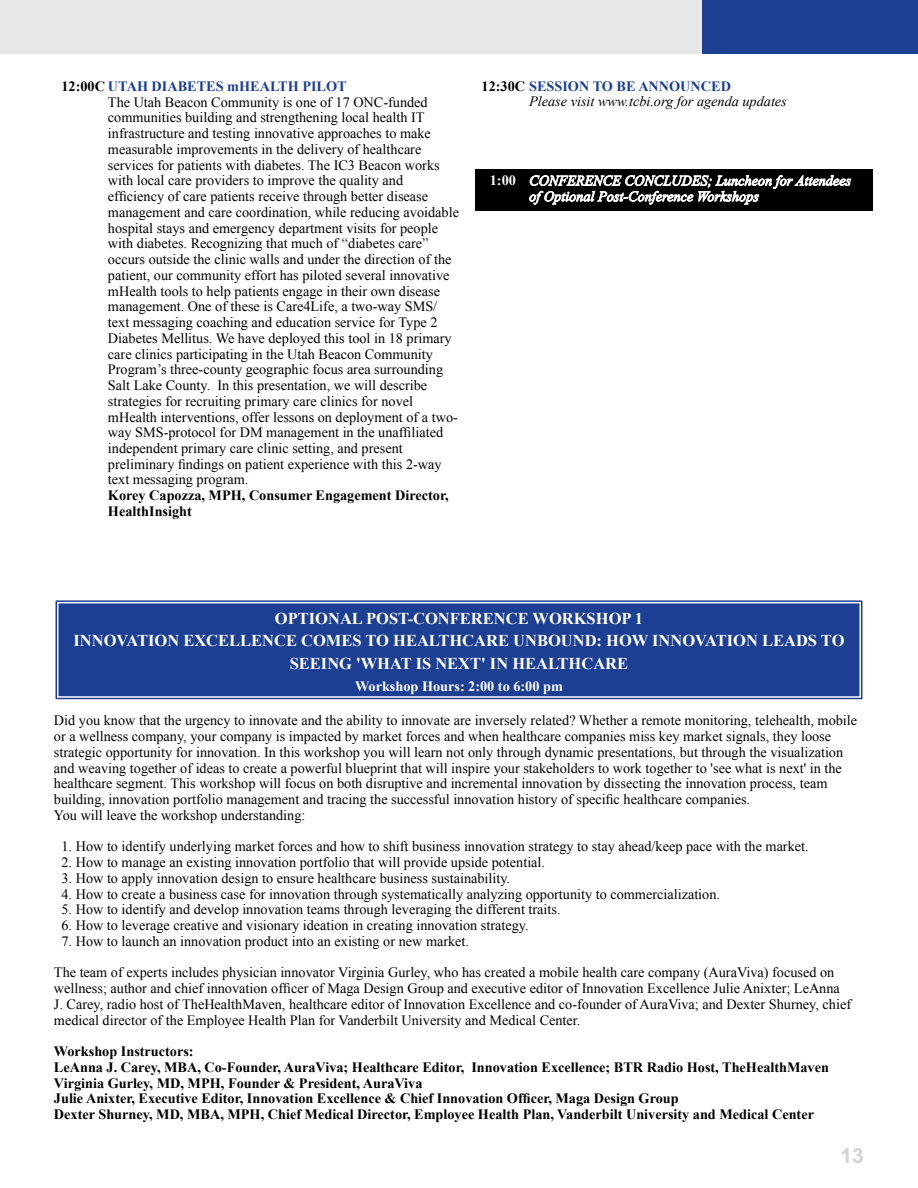
<style>
.page{position:relative;width:918px;height:1188px;background:#fff}
.page>*{position:absolute;margin:0;border:0;box-sizing:border-box;transform-origin:0 0}
.t1{font:700 21px "Arial";color:#d1d3d4}
.t2{font:700 16.5px/22.5px "Times New Roman";color:#fff;text-align:center}
.t3{font:14.25px/15.8px "Times New Roman";color:#000}
.t4{font:700 14.25px/15.8px "Times New Roman";color:#000}
.t5{font:italic 14.25px/15.8px "Times New Roman";color:#fff}
.t6{font:italic 14.25px/15.8px "Times New Roman";color:#000}
.t7{font:700 14.25px "Times New Roman";color:#fff}
.s1{font-weight:700}
.s2{font-weight:700;color:#1c3f94}
.s3{font-weight:700;font-style:normal}
.s4{font-weight:700;font-style:normal;color:#1c3f94}
</style>
<div class="page">
<div style="left:0;top:0;width:918px;height:54px;background:#e6e7e8"></div>
<div style="left:702px;top:0;width:216px;height:54px;background:#1c3f94"></div>
<div style="left:55px;top:600px;width:808px;height:100px;background:#1c3f94"></div>
<div style="left:57px;top:602px;width:804px;height:96px;border:1px solid #fff"></div>
<div style="left:476px;top:170px;width:397px;height:41px;background:#000"></div>
<svg style="left:529px;top:175px;width:323px;height:30px"></svg>
<p class="t3" style="left:108px;top:78px;width:353px;text-indent:-46px"><span class="s1">12:00C</span> <span class="s2">UTAH DIABETES mHEALTH PILOT<br></span>The Utah Beacon Community is one of 17 ONC-funded communities building and strengthening local health IT infrastructure and testing innovative approaches to make measurable improvements in the delivery of healthcare services for patients with diabetes. The IC3 Beacon works with local care providers to improve the quality and efficiency of care patients receive through better disease management and care coordination, while reducing avoidable hospital stays and emergency department visits for people with diabetes. Recognizing that much of “diabetes care” occurs outside the clinic walls and under the direction of the patient, our community effort has piloted several innovative mHealth tools to help patients engage in their own disease management. One of these is Care4Life, a two-way SMS/ text messaging coaching and education service for Type 2<br>Diabetes Mellitus. We have deployed this tool in 18 primary care clinics participating in the Utah Beacon Community Program’s three-county geographic focus area surrounding Salt Lake County. In this presentation, we will describe strategies for recruiting primary care clinics for novel mHealth interventions, offer lessons on deployment of a two&shy;way SMS-protocol for DM management in the unaffiliated independent primary care clinic setting, and present preliminary findings on patient experience with this 2-way text messaging program.</p>
<p class="t4" style="left:108px;top:487px;width:342px">Korey Capozza, MPH, Consumer Engagement Director,<br>HealthInsight</p>
<p class="t6" style="left:529px;top:78px;width:259px;text-indent:-48px"><span class="s3">12:30C</span> <span class="s4">SESSION TO BE ANNOUNCED<br></span>Please visit www.tcbi.org for agenda updates</p>
<p class="t5" style="left:529px;top:172px;width:323px;text-indent:-39px"><span class="s3">1:00</span> CONFERENCE CONCLUDES; Luncheon for Attendees of Optional Post-Conference Workshops</p>
<p class="t2" style="left:74px;top:607px;width:772px">OPTIONAL POST-CONFERENCE WORKSHOP 1<br>INNOVATION EXCELLENCE COMES TO HEALTHCARE UNBOUND: HOW INNOVATION LEADS TO<br>SEEING 'WHAT IS NEXT' IN HEALTHCARE</p>
<p class="t7" style="left:355px;top:677px;width:209px">Workshop Hours: 2:00 to 6:00 pm</p>
<p class="t3" style="left:54px;top:713px;width:805px">Did you know that the urgency to innovate and the ability to innovate are inversely related? Whether a remote monitoring, telehealth, mobile or a wellness company, your company is impacted by market forces and when healthcare companies miss key market signals, they loose strategic opportunity for innovation. In this workshop you will learn not only through dynamic presentations, but through the visualization and weaving together of ideas to create a powerful blueprint that will inspire your stakeholders to work together to 'see what is next' in the healthcare segment. This workshop will focus on both disruptive and incremental innovation by dissecting the innovation process, team building, innovation portfolio management and tracing the successful innovation history of specific healthcare companies.<br>You will leave the workshop understanding:</p>
<p class="t3" style="left:61px;top:839px;width:749px">1. How to identify underlying market forces and how to shift business innovation strategy to stay ahead/keep pace with the market.</p>
<p class="t3" style="left:61px;top:854px;width:485px">2. How to manage an existing innovation portfolio that will provide upside potential.</p>
<p class="t3" style="left:61px;top:870px;width:450px">3. How to apply innovation design to ensure healthcare business sustainability.</p>
<p class="t3" style="left:61px;top:886px;width:660px">4. How to create a business case for innovation through systematically analyzing opportunity to commercialization.</p>
<p class="t3" style="left:61px;top:901px;width:501px">5. How to identify and develop innovation teams through leveraging the different traits.</p>
<p class="t3" style="left:61px;top:917px;width:469px">6. How to leverage creative and visionary ideation in creating innovation strategy.</p>
<p class="t3" style="left:61px;top:933px;width:409px">7. How to launch an innovation product into an existing or new market.</p>
<p class="t3" style="left:54px;top:964px;width:799px">The team of experts includes physician innovator Virginia Gurley, who has created a mobile health care company (AuraViva) focused on wellness; author and chief innovation officer of Maga Design Group and executive editor of Innovation Excellence Julie Anixter; LeAnna J. Carey, radio host of TheHealthMaven, healthcare editor of Innovation Excellence and co-founder of AuraViva; and Dexter Shurney, chief medical director of the Employee Health Plan for Vanderbilt University and Medical Center.</p>
<p class="t4" style="left:54px;top:1043px;width:777px">Workshop Instructors:<br>LeAnna J. Carey, MBA, Co-Founder, AuraViva; Healthcare Editor, Innovation Excellence; BTR Radio Host, TheHealthMaven Virginia Gurley, MD, MPH, Founder &amp; President, AuraViva<br>Julie Anixter, Executive Editor, Innovation Excellence &amp; Chief Innovation Officer, Maga Design Group<br>Dexter Shurney, MD, MBA, MPH, Chief Medical Director, Employee Health Plan, Vanderbilt University and Medical Center</p>
<h1 class="t1" style="left:841px;top:1142px;width:25px">13</h1>
</div>
